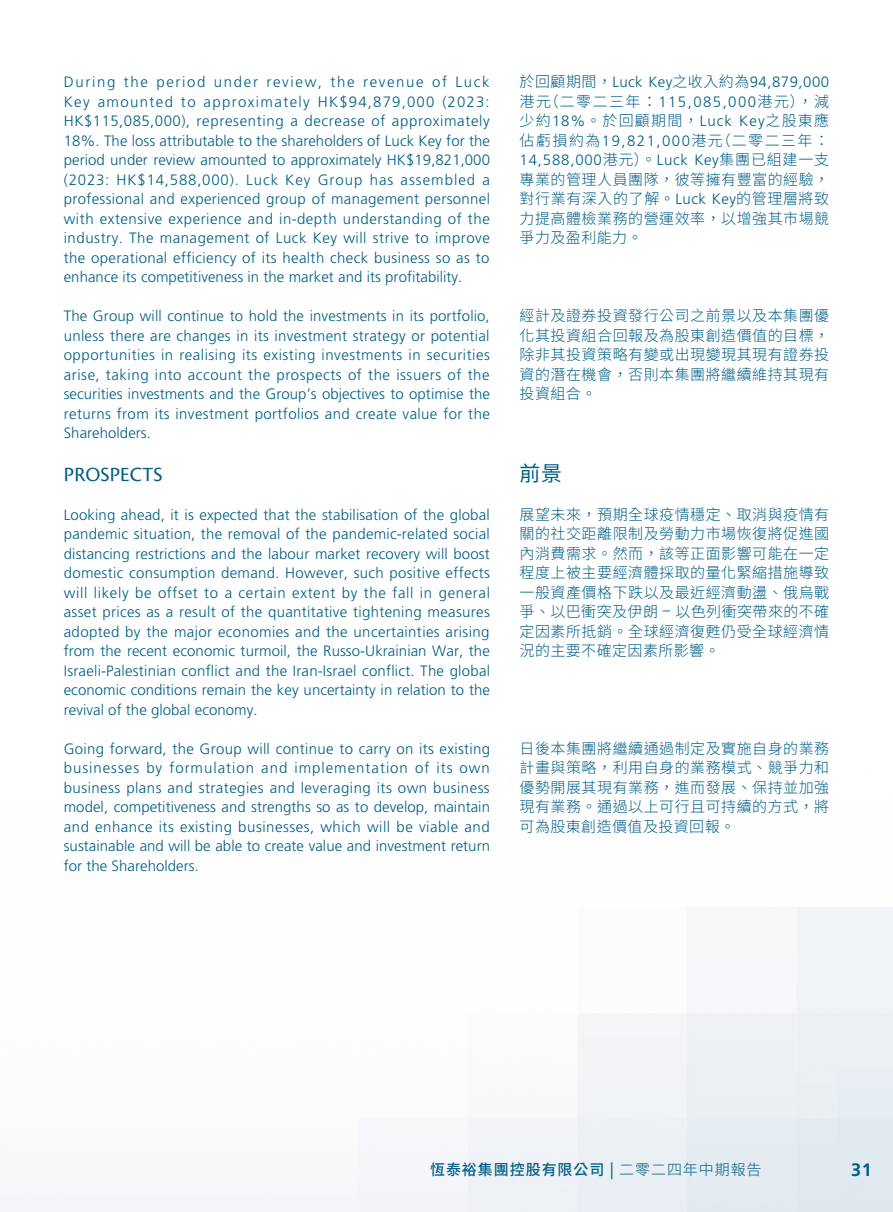
<style>
.page{position:relative;width:893px;height:1212px;background:#fff}
.page>*{position:absolute;margin:0;border:0;box-sizing:border-box;transform-origin:0 0}
.t1{font:21px "Cronos Pro";letter-spacing:.005em;color:#005f85}
.t2{font:21px "Source Han Sans TW";color:#005f85}
.t3{font:700 18px "Frutiger LT Std";color:#005f85}
.t4{font:300 15px/19.5px "Frutiger LT Std";letter-spacing:.005em;color:#005f85;text-align:justify}
.t5{font:300 15px/19.5px "Source Han Sans TW";letter-spacing:.035em;color:#005f85;text-align:justify}
.t6{font:300 15px "Frutiger LT Std";letter-spacing:.025em;color:#005f85}
.t7{font:300 15px "Frutiger LT Std";letter-spacing:.05em;color:#005f85}
.t8{font:500 15px "Source Han Sans TW";letter-spacing:.06em;color:#005f85}
.s1{font-family:"Source Han Sans TW"}
.s2{font-family:"Frutiger LT Std"}
.s3{font-weight:300}
</style>
<div class="page">
<p class="t4" style="left:64px;top:72px;width:428px">During the period under review, the revenue of Luck Key amounted to approximately HK$94,879,000 (2023:<br>HK$115,085,000), representing a decrease of approximately 18%. The loss attributable to the shareholders of Luck Key for the period under review amounted to approximately HK$19,821,000 (2023: HK$14,588,000). Luck Key Group has assembled a professional and experienced group of management personnel with extensive experience and in-depth understanding of the industry. The management of Luck Key will strive to improve the operational efficiency of its health check business so as to enhance its competitiveness in the market and its profitability.</p>
<p class="t4" style="left:64px;top:306px;width:428px">The Group will continue to hold the investments in its portfolio, unless there are changes in its investment strategy or potential opportunities in realising its existing investments in securities arise, taking into account the prospects of the issuers of the securities investments and the Group’s objectives to optimise the returns from its investment portfolios and create value for the Shareholders.</p>
<h1 class="t1" style="left:64px;top:462px;width:100px">PROSPECTS</h1>
<p class="t4" style="left:64px;top:505px;width:428px">Looking ahead, it is expected that the stabilisation of the global pandemic situation, the removal of the pandemic-related social distancing restrictions and the labour market recovery will boost domestic consumption demand. However, such positive effects will likely be offset to a certain extent by the fall in general asset prices as a result of the quantitative tightening measures adopted by the major economies and the uncertainties arising from the recent economic turmoil, the Russo-Ukrainian War, the Israeli-Palestinian conflict and the Iran-Israel conflict. The global economic conditions remain the key uncertainty in relation to the revival of the global economy.</p>
<p class="t4" style="left:64px;top:739px;width:428px">Going forward, the Group will continue to carry on its existing businesses by formulation and implementation of its own business plans and strategies and leveraging its own business model, competitiveness and strengths so as to develop, maintain and enhance its existing businesses, which will be viable and sustainable and will be able to create value and investment return for the Shareholders.</p>
<p class="t6" style="left:520px;top:73px;width:311px"><span class="s1">於回顧期間，</span>Luck Key<span class="s1">之收入約為</span>94,879,000</p>
<p class="t5" style="left:520px;top:92px;width:311px">港元（二零二三年：<span class="s2">115,085,000</span>港元），減少約<span class="s2">18%</span>。於回顧期間，<span class="s2">Luck Key</span>之股東應佔虧損約為<span class="s2">19,821,000</span>港元（二零二三年：</p>
<p class="t7" style="left:520px;top:151px;width:311px">14,588,000<span class="s1">港元）。</span>Luck Key<span class="s1">集團已組建一支</span></p>
<p class="t5" style="left:520px;top:170px;width:311px">專業的管理人員團隊，彼等擁有豐富的經驗，對行業有深入的了解。<span class="s2">Luck Key</span>的管理層將致力提高體檢業務的營運效率，以增強其市場競爭力及盈利能力。</p>
<p class="t5" style="left:520px;top:306px;width:311px">經計及證券投資發行公司之前景以及本集團優化其投資組合回報及為股東創造價值的目標，除非其投資策略有變或出現變現其現有證券投資的潛在機會，否則本集團將繼續維持其現有投資組合。</p>
<h1 class="t2" style="left:520px;top:461px;width:44px">前景</h1>
<p class="t5" style="left:520px;top:505px;width:311px">展望未來，預期全球疫情穩定、取消與疫情有關的社交距離限制及勞動力市場恢復將促進國內消費需求。然而，該等正面影響可能在一定程度上被主要經濟體採取的量化緊縮措施導致一般資產價格下跌以及最近經濟動盪、俄烏戰爭、以巴衝突及伊朗 <span class="s2">–</span> 以色列衝突帶來的不確定因素所抵銷。全球經濟復甦仍受全球經濟情況的主要不確定因素所影響。</p>
<p class="t5" style="left:520px;top:739px;width:311px">日後本集團將繼續通過制定及實施自身的業務計畫與策略，利用自身的業務模式、競爭力和優勢開展其現有業務，進而發展、保持並加強現有業務。通過以上可行且可持續的方式，將可為股東創造價值及投資回報。</p>
<p class="t8" style="left:430px;top:1161px;width:333px">恆泰裕集團控股有限公司 | <span class="s3">二零二四年中期報告</span></p>
<p class="t3" style="left:851px;top:1159px;width:22px">31</p>
</div>
